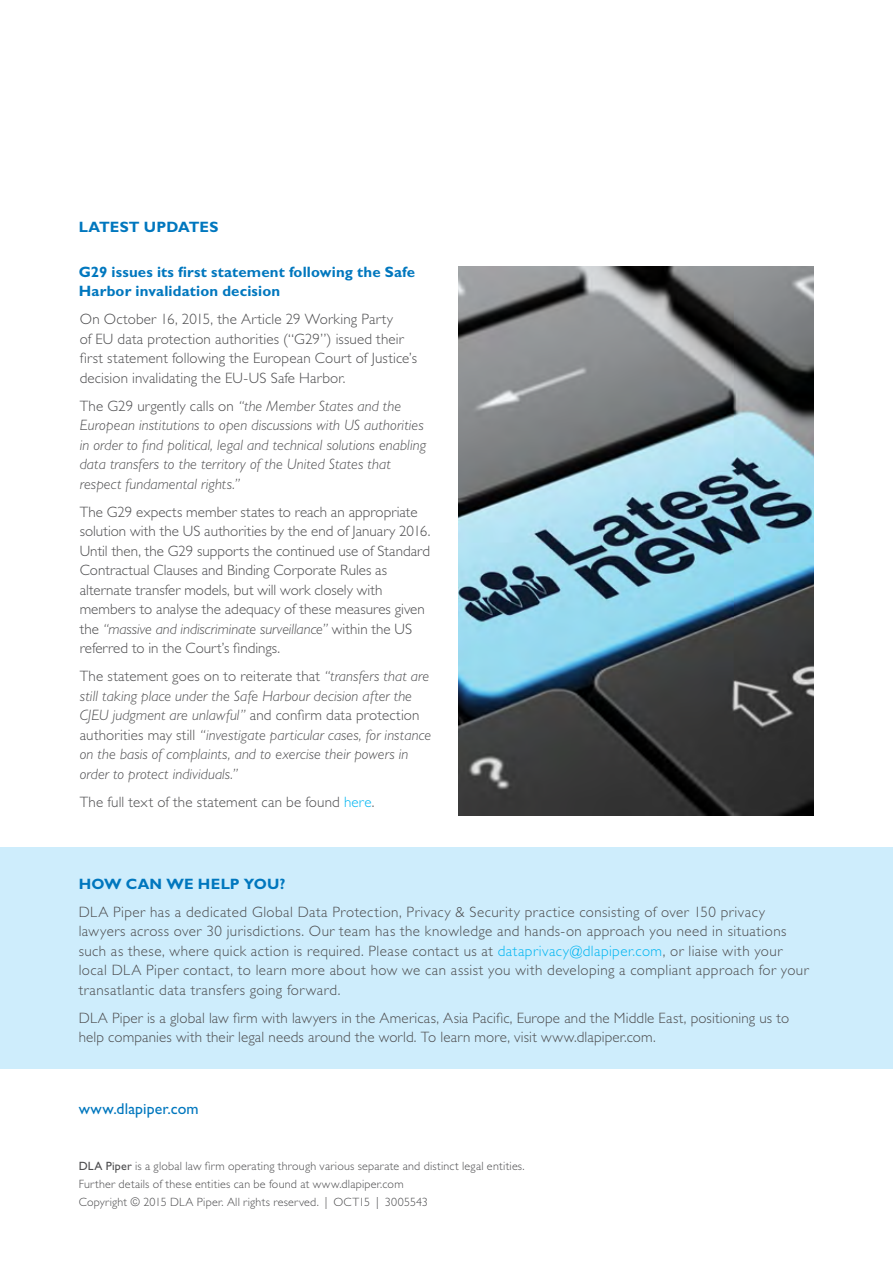
<style>
.page{position:relative;width:893px;height:1263px;background:#fff}
.page>*{position:absolute;margin:0;border:0;box-sizing:border-box;transform-origin:0 0}
.t1{font:15.75px "Gill Sans Std";letter-spacing:.01em;color:#0077be}
.t2{font:300 15px/19.5px "Gill Sans Std";letter-spacing:.015em;color:#4d4d4f}
.t3{font:italic 300 15px/19.5px "Gill Sans Std";letter-spacing:.005em;color:#4d4d4f}
.t4{font:700 15px/19.5px "Gill Sans Std";letter-spacing:.015em;color:#0077be}
.t5{font:300 12px/18px "Gill Sans Std";letter-spacing:.02em;color:#4d4d4f}
.s1{font-style:normal}
.s2{font-style:italic}
.s3{color:#00b5f1}
.s4{font-weight:400}
</style>
<div class="page">
<div style="left:0;top:847px;width:893px;height:221px;background:#ceedfc"></div>
<img style="left:459px;top:266px;width:355px;height:550px">
<p class="t4" style="left:79px;top:217px;width:139px">Latest Updates</p>
<p class="t4" style="left:79px;top:262px;width:338px">G29 issues its first statement following the Safe<br>Harbor invalidation decision</p>
<p class="t2" style="left:80px;top:309px;width:339px">On October 16, 2015, the Article 29 Working Party<br>of EU data protection authorities (“G29”) issued their first statement following the European Court of Justice’s decision invalidating the EU-US Safe Harbor.</p>
<p class="t3" style="left:80px;top:396px;width:348px"><span class="s1">The G29 urgently calls on</span> “the Member States and the European institutions to open discussions with US authorities in order to find political, legal and technical solutions enabling data transfers to the territory of the United States that respect fundamental rights.”</p>
<p class="t2" style="left:80px;top:502px;width:352px">The G29 expects member states to reach an appropriate solution with the US authorities by the end of January 2016.<br>Until then, the G29 supports the continued use of Standard Contractual Clauses and Binding Corporate Rules as alternate transfer models, but will work closely with members to analyse the adequacy of these measures given the <span class="s2">“massive and indiscriminate surveillance”</span> within the US referred to in the Court’s findings.</p>
<p class="t3" style="left:80px;top:666px;width:353px"><span class="s1">The statement goes on to reiterate that</span> “transfers that are still taking place under the Safe Harbour decision after the CJEU judgment are unlawful” <span class="s1">and confirm data protection authorities may still</span> “investigate particular cases, for instance on the basis of complaints, and to exercise their powers in order to protect individuals.”</p>
<p class="t2" style="left:80px;top:792px;width:296px">The full text of the statement can be found <span class="s3">here</span>.</p>
<p class="t4" style="left:79px;top:874px;width:208px">How can we h elp you?</p>
<p class="t2" style="left:79px;top:902px;width:732px">DLA Piper has a dedicated Global Data Protection, Privacy &amp; Security practice consisting of over 150 privacy lawyers across over 30 jurisdictions. Our team has the knowledge and hands-on approach you need in situations such as these, where quick action is required. Please contact us at <span class="s3">dataprivacy@dlapiper.com</span>, or liaise with your local DLA Piper contact, to learn more about how we can assist you with developing a compliant approach for your transatlantic data transfers going forward.</p>
<p class="t2" style="left:79px;top:1008px;width:712px">DLA Piper is a global law firm with lawyers in the Americas, Asia Pacific, Europe and the Middle East, positioning us to help companies with their legal needs around the world. To learn more, visit www.dlapiper.com.</p>
<p class="t1" style="left:79px;top:1100px;width:122px">www.dlapiper.com</p>
<p class="t5" style="left:79px;top:1157px;width:448px"><span class="s4">DLA Piper</span> is a global law firm operating through various separate and distinct legal entities.<br>Further details of these entities can be found at www.dlapiper.com<br>Copyright © 2015 DLA Piper. All rights reserved. | OCT15 | 3005543</p>
</div>
